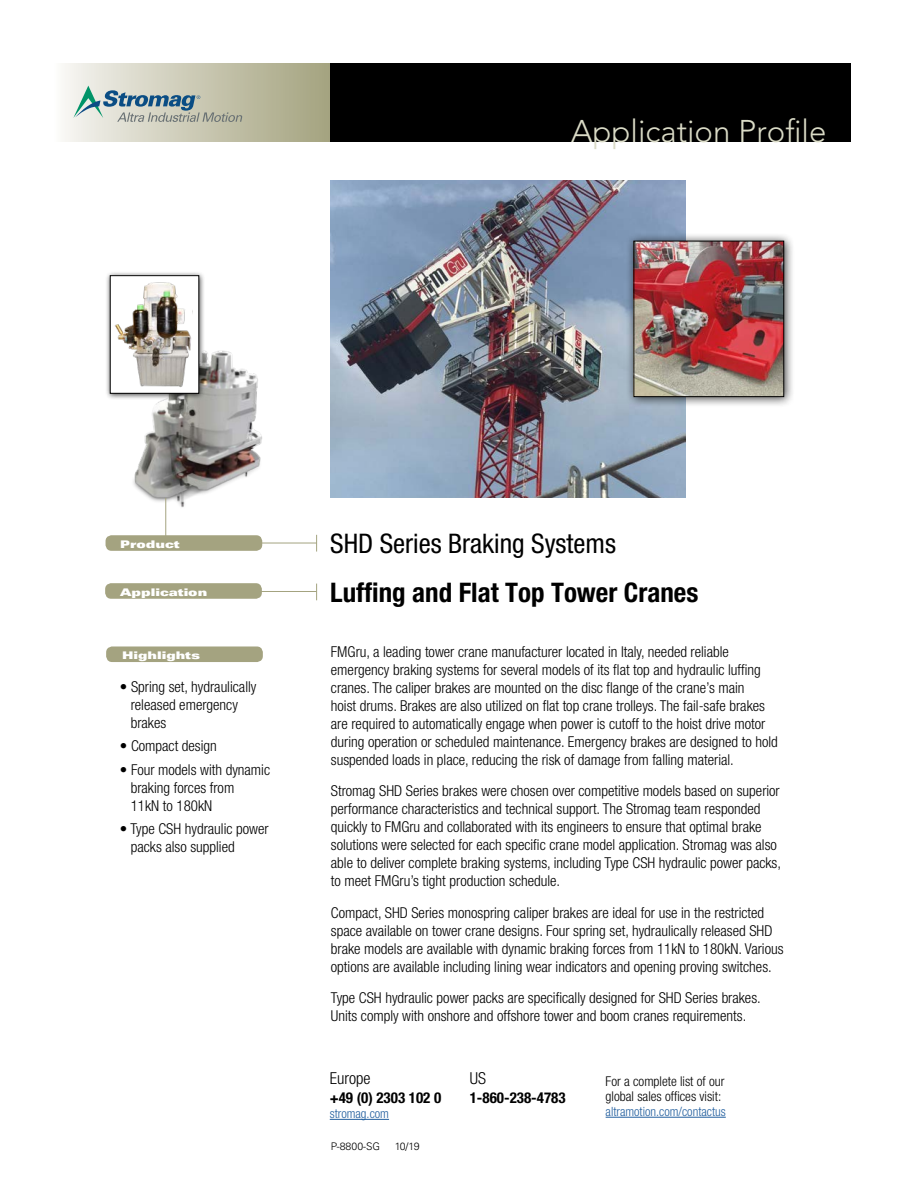
<style>
.page{position:relative;width:918px;height:1188px;background:#fff}
.page>*{position:absolute;margin:0;border:0;box-sizing:border-box;transform-origin:0 0}
.t1{font:300 31.2px "Avenir LT Std";color:#dadbc6}
.t2{font:700 condensed 27px "Helvetica Neue LT Std";color:#000}
.t3{font:condensed 27px "Helvetica Neue LT Std";color:#000}
.t4{font:300 condensed 16.5px "Helvetica Neue LT Std";color:#000}
.t5{font:300 condensed 15px/18px "Helvetica Neue LT Std";color:#000}
.t6{font:700 condensed 15px "Helvetica Neue LT Std";color:#000}
.t7{font:300 condensed 13.5px/15px "Helvetica Neue LT Std";color:#000}
.t8{font:300 condensed 12.75px "Helvetica Neue LT Std";color:#215e9e}
.t9{font:10.5px "Univers LT Std X Black Ex";color:#fff}
.t10{font:300 10.5px "Univers LT Std";color:#000}
</style>
<div class="page">
<img style="left:133px;top:350px;width:129px;height:179px">
<div style="left:105px;top:583px;width:157px;height:16px;background:#a4a380;border-radius:6px"></div>
<div style="left:106px;top:535px;width:156px;height:16px;background:#a4a380;border-radius:6px"></div>
<div style="left:54px;top:63px;width:276px;height:79px;background:linear-gradient(to right,#f8f7f3,#a3a17d)"></div>
<div style="left:330px;top:63px;width:520px;height:79px;background:#000"></div>
<hr style="left:239px;top:543px;width:78px;height:1px;background:#a4a380">
<svg style="left:316px;top:535px;width:1px;height:17px"></svg>
<svg style="left:316px;top:584px;width:1px;height:16px"></svg>
<hr style="left:239px;top:591px;width:78px;height:1px;background:#a4a380">
<img style="left:331px;top:180px;width:355px;height:318px">
<hr style="left:165px;top:498px;width:1px;height:38px;background:#a4a380">
<div style="left:106px;top:646px;width:157px;height:16px;background:#a4a380;border-radius:6px"></div>
<div style="left:625px;top:232px;width:170px;height:175px;background:#000;opacity:.75"></div>
<img style="left:636px;top:243px;width:146px;height:152px">
<div style="left:634px;top:241px;width:150px;height:156px;border:1px solid #000"></div>
<hr style="left:330px;top:1119px;width:59px;height:1px;background:#215e9e">
<hr style="left:606px;top:1117px;width:120px;height:1px;background:#215e9e">
<svg style="left:73px;top:86px;width:169px;height:36px;background:#adbab4"></svg>
<div style="left:105px;top:271px;width:100px;height:129px;background:#000;opacity:.75"></div>
<div style="left:110px;top:276px;width:89px;height:117px;background:#fff"></div>
<img style="left:114px;top:282px;width:79px;height:105px">
<p class="t1" style="left:571px;top:113px;width:257px">Application Profile</p>
<p class="t9" style="left:120px;top:538px;width:61px">Product</p>
<p class="t9" style="left:120px;top:586px;width:89px">Application</p>
<p class="t9" style="left:122px;top:649px;width:80px">Highlights</p>
<p class="t5" style="left:131px;top:678px;width:127px;text-indent:-11px">• Spring set, hydraulically released emergency brakes</p>
<p class="t5" style="left:120px;top:737px;width:98px">• Compact design</p>
<p class="t5" style="left:131px;top:760px;width:141px;text-indent:-11px">• Four models with dynamic braking forces from<br>11kN to 180kN</p>
<p class="t5" style="left:131px;top:820px;width:139px;text-indent:-11px">• Type CSH hydraulic power packs also supplied</p>
<p class="t3" style="left:330px;top:528px;width:287px">SHD Series Braking Systems</p>
<p class="t2" style="left:330px;top:576px;width:370px">Luffing and Flat Top Tower Cranes</p>
<p class="t5" style="left:331px;top:642px;width:448px">FMGru, a leading tower crane manufacturer located in Italy, needed reliable emergency braking systems for several models of its flat top and hydraulic luffing cranes. The caliper brakes are mounted on the disc flange of the crane’s main<br>hoist drums. Brakes are also utilized on flat top crane trolleys. The fail-safe brakes are required to automatically engage when power is cutoff to the hoist drive motor during operation or scheduled maintenance. Emergency brakes are designed to hold suspended loads in place, reducing the risk of damage from falling material.</p>
<p class="t5" style="left:331px;top:782px;width:452px">Stromag SHD Series brakes were chosen over competitive models based on superior performance characteristics and technical support. The Stromag team responded quickly to FMGru and collaborated with its engineers to ensure that optimal brake solutions were selected for each specific crane model application. Stromag was also able to deliver complete braking systems, including Type CSH hydraulic power packs, to meet FMGru’s tight production schedule.</p>
<p class="t5" style="left:331px;top:903px;width:454px">Compact, SHD Series monospring caliper brakes are ideal for use in the restricted space available on tower crane designs. Four spring set, hydraulically released SHD brake models are available with dynamic braking forces from 11kN to 180kN. Various options are available including lining wear indicators and opening proving switches.</p>
<p class="t5" style="left:331px;top:989px;width:431px">Type CSH hydraulic power packs are specifically designed for SHD Series brakes.<br>Units comply with onshore and offshore tower and boom cranes requirements.</p>
<p class="t4" style="left:330px;top:1068px;width:42px">Europe</p>
<p class="t6" style="left:330px;top:1089px;width:113px">+49 (0) 2303 102 0</p>
<p class="t8" style="left:330px;top:1106px;width:61px">stromag.com</p>
<p class="t10" style="left:331px;top:1140px;width:51px">P-8800-SG</p>
<p class="t10" style="left:395px;top:1140px;width:26px">10/19</p>
<p class="t4" style="left:470px;top:1068px;width:18px">US</p>
<p class="t6" style="left:470px;top:1089px;width:97px">1-860-238-4783</p>
<p class="t7" style="left:606px;top:1074px;width:120px">For a complete list of our global sales offices visit:</p>
<p class="t8" style="left:606px;top:1104px;width:122px">altramotion.com/contactus</p>
</div>
